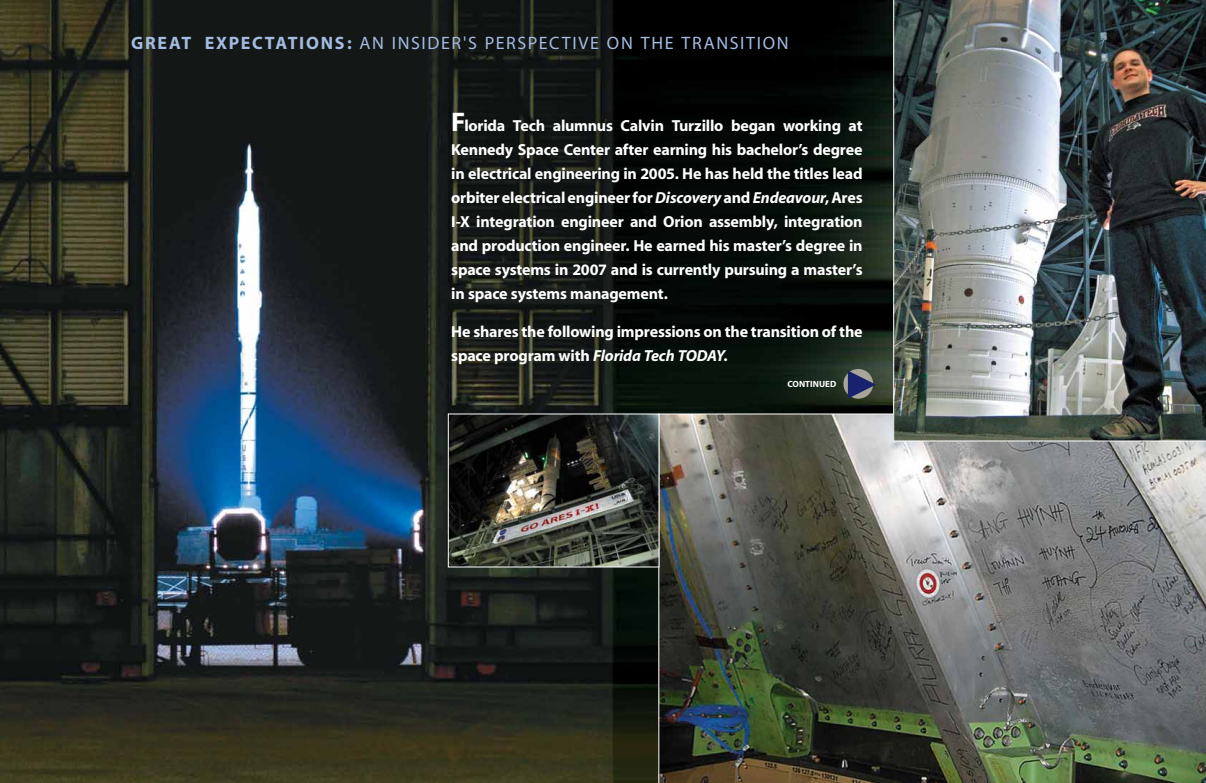
<style>
.page{position:relative;width:1206px;height:783px;background:#fff}
.page>*{position:absolute;margin:0;border:0;box-sizing:border-box;transform-origin:0 0}
.t1{font:18px "Myriad";color:#a4bbe1}
.t2{font:700 18px "Myriad";color:#a4bbe1}
.t3{font:700 16px/24px "Myriad";letter-spacing:-.015em;color:#fff;text-align:justify}
.t4{font:700 9px "Myriad";color:#fff}
.s1{font-weight:700}
.s2{font-size:27px}
.s3{font-style:italic}
</style>
<div class="page">
<img style="left:0;top:0;width:893px;height:783px">
<img style="left:658px;top:414px;width:548px;height:369px">
<img style="left:893px;top:0;width:313px;height:441px">
<img style="left:450px;top:416px;width:208px;height:150px">
<div style="left:448px;top:414px;width:212px;height:154px;border:1px solid #fff"></div>
<svg style="left:843px;top:369px;width:30px;height:30px"></svg>
<svg style="left:848px;top:371px;width:28px;height:28px"></svg>
<p class="t2" style="left:131px;top:34px;width:27px">Great</p>
<p class="t2" style="left:205px;top:34px;width:37px">Expectations</p>
<p class="t1" style="left:347px;top:34px;width:62px"><span class="s1">:</span> AN INSIDER</p>
<p class="t1" style="left:463px;top:34px;width:34px">'S PERSPECTIVE</p>
<p class="t1" style="left:607px;top:34px;width:46px">ON THE</p>
<p class="t1" style="left:681px;top:34px;width:12px">TRANSITION</p>
<p class="t3" style="left:451px;top:114px;width:413px"><span class="s2">F</span>lorida Tech alumnus Calvin Turzillo began working at Kennedy Space Center after earning his bachelor’s degree in electrical engineering in 2005. He has held the titles lead orbiter electrical engineer for <span class="s3">Discovery</span> and <span class="s3">Endeavour</span>, Ares I-X integration engineer and Orion assembly, integration and production engineer. He earned his master’s degree in space systems in 2007 and is currently pursuing a master’s in space systems management.</p>
<p class="t3" style="left:451px;top:320px;width:413px">He shares the following impressions on the transition of the space program with <span class="s3">Florida Tech TODAY</span>.</p>
<p class="t4" style="left:788px;top:379px;width:50px">CONTINUED</p>
</div>
